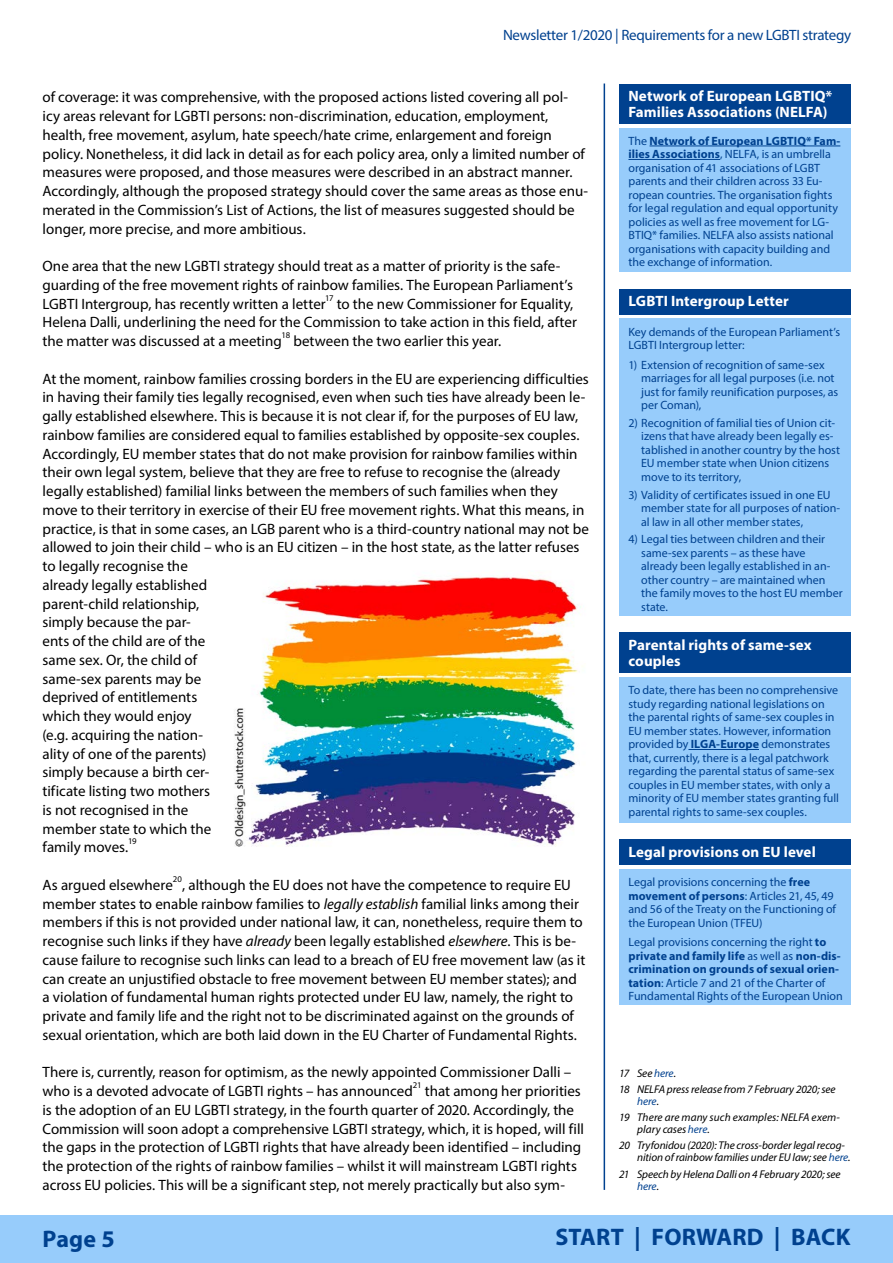
<style>
.page{position:relative;width:893px;height:1263px;background:#fff}
.page>*{position:absolute;margin:0;border:0;box-sizing:border-box;transform-origin:0 0}
.t1{font:700 24px "Myriad Pro";letter-spacing:.01em;color:#00418f}
.t2{font:15px/18.8px "Myriad Pro";color:#000}
.t3{font:700 15px/16px "Myriad Pro";letter-spacing:.005em;color:#fff}
.t4{font:15px "Myriad Pro";letter-spacing:-.02em;color:#00418f}
.t5{font:12px/13.5px "Myriad Pro";letter-spacing:-.005em;color:#00418f}
.t6{font:italic 11.25px/12px "Myriad Pro";letter-spacing:-.005em;color:#000}
.t7{font:italic 11.25px "Myriad Pro";color:#00418f}
.t8{font:8.7px "Myriad Pro";color:#000}
.s1{font-weight:700}
.s2{font-style:italic}
.s3{color:#00418f}
.s4{color:#000}
</style>
<div class="page">
<hr style="left:604px;top:84px;width:1px;height:1106px;background:#00418f">
<div style="left:0;top:1215px;width:893px;height:48px;background:#97ccfb"></div>
<div style="left:619px;top:128px;width:231px;height:144px;background:#97ccfb"></div>
<hr style="left:649px;top:146px;width:191px;height:1px;background:#00418f">
<hr style="left:628px;top:159px;width:92px;height:1px;background:#00418f">
<div style="left:619px;top:84px;width:231px;height:39px;background:#00418f"></div>
<div style="left:619px;top:677px;width:231px;height:145px;background:#97ccfb"></div>
<hr style="left:688px;top:749px;width:71px;height:1px;background:#00418f">
<div style="left:619px;top:632px;width:231px;height:41px;background:#00418f"></div>
<div style="left:619px;top:319px;width:231px;height:297px;background:#97ccfb"></div>
<div style="left:619px;top:289px;width:231px;height:25px;background:#00418f"></div>
<div style="left:619px;top:869px;width:231px;height:135px;background:#97ccfb"></div>
<div style="left:619px;top:839px;width:231px;height:26px;background:#00418f"></div>
<img style="left:234px;top:577px;width:349px;height:270px">
<p class="t4" style="left:503px;top:26px;width:350px">Newsletter 1/2020 | Requirements for a new LGBTI strategy</p>
<p class="t3" style="left:628px;top:88px;width:205px">Network of European LGBTIQ*<br>Families Associations (NELFA)</p>
<p class="t2" style="left:43px;top:88px;width:547px">of coverage: it was comprehensive, with the proposed actions listed covering all pol&shy;icy areas relevant for LGBTI persons: non-discrimination, education, employment, health, free movement, asylum, hate speech/hate crime, enlargement and foreign policy. Nonetheless, it did lack in detail as for each policy area, only a limited number of measures were proposed, and those measures were described in an abstract manner.<br>Accordingly, although the proposed strategy should cover the same areas as those enu&shy;merated in the Commission’s List of Actions, the list of measures suggested should be longer, more precise, and more ambitious.</p>
<p class="t2" style="left:43px;top:256px;width:532px">One area that the new LGBTI strategy should treat as a matter of priority is the safe&shy;guarding of the free movement rights of rainbow families. The European Parliament’s<br>LGBTI Intergroup, has recently written a letter</p>
<p class="t5" style="left:628px;top:134px;width:213px">The <span class="s1">Network of European LGBTIQ* Fam&shy;ilies Associations</span>, NELFA, is an umbrella organisation of 41 associations of LGBT parents and their children across 33 Eu&shy;ropean countries. The organisation fights for legal regulation and equal opportunity policies as well as free movement for LG-BTIQ* families. NELFA also assists national organisations with capacity building and the exchange of information.</p>
<p class="t8" style="left:325px;top:292px;width:10px">17</p>
<p class="t2" style="left:43px;top:294px;width:536px;text-indent:294px">to the new Commissioner for Equality,<br>Helena Dalli, underlining the need for the Commission to take action in this field, after the matter was discussed at a meeting</p>
<p class="t3" style="left:628px;top:293px;width:162px">LGBTI Intergroup Letter</p>
<p class="t5" style="left:628px;top:325px;width:213px">Key demands of the European Parliament’s<br>LGBTI Intergroup letter:</p>
<p class="t5" style="left:641px;top:358px;width:199px;text-indent:-13px">1) Extension of recognition of same-sex marriages for all legal purposes (i.e. not just for family reunification purposes, as per Coman),</p>
<p class="t5" style="left:641px;top:416px;width:200px;text-indent:-13px">2) Recognition of familial ties of Union cit&shy;izens that have already been legally es&shy;tablished in another country by the host EU member state when Union citizens move to its territory,</p>
<p class="t5" style="left:641px;top:488px;width:200px;text-indent:-13px">3) Validity of certificates issued in one EU member state for all purposes of nation&shy;al law in all other member states,</p>
<p class="t5" style="left:641px;top:532px;width:203px;text-indent:-13px">4) Legal ties between children and their same-sex parents – as these have already been legally established in an&shy;other country – are maintained when the family moves to the host EU member state.</p>
<p class="t8" style="left:282px;top:330px;width:10px">18</p>
<p class="t2" style="left:293px;top:331px;width:209px">between the two earlier this year.</p>
<p class="t2" style="left:43px;top:369px;width:548px">At the moment, rainbow families crossing borders in the EU are experiencing difficulties in having their family ties legally recognised, even when such ties have already been le&shy;gally established elsewhere. This is because it is not clear if, for the purposes of EU law, rainbow families are considered equal to families established by opposite-sex couples.<br>Accordingly, EU member states that do not make provision for rainbow families within their own legal system, believe that they are free to refuse to recognise the (already legally established) familial links between the members of such families when they move to their territory in exercise of their EU free movement rights. What this means, in practice, is that in some cases, an LGB parent who is a third-country national may not be allowed to join their child – who is an EU citizen – in the host state, as the latter refuses to legally recognise the<br>already legally established<br>parent-child relationship,<br>simply because the par-<br>ents of the child are of the<br>same sex. Or, the child of<br>same-sex parents may be<br>deprived of entitlements<br>which they would enjoy<br>(e.g. acquiring the nation-<br>ality of one of the parents)<br>simply because a birth cer-<br>tificate listing two mothers<br>is not recognised in the<br>member state to which the<br>family moves.</p>
<p class="t3" style="left:628px;top:636px;width:185px">Parental rights of same-sex couples</p>
<p class="t5" style="left:628px;top:683px;width:212px">To date, there has been no comprehensive study regarding national legislations on the parental rights of same-sex couples in EU member states. However, information provided by <span class="s1">ILGA-Europe</span> demonstrates that, currently, there is a legal patchwork regarding the parental status of same-sex couples in EU member states, with only a minority of EU member states granting full parental rights to same-sex couples.</p>
<p class="t8" style="left:128px;top:836px;width:10px">19</p>
<p class="t2" style="left:43px;top:875px;width:132px">As argued elsewhere</p>
<p class="t3" style="left:628px;top:843px;width:189px">Legal provisions on EU level</p>
<p class="t8" style="left:173px;top:873px;width:11px">20</p>
<p class="t2" style="left:43px;top:875px;width:544px;text-indent:140px">, although the EU does not have the competence to require EU member states to enable rainbow families to <span class="s2">legally establish</span> familial links among their members if this is not provided under national law, it can, nonetheless, require them to recognise such links if they have <span class="s2">already</span> been legally established <span class="s2">elsewhere</span>. This is be&shy;cause failure to recognise such links can lead to a breach of EU free movement law (as it can create an unjustified obstacle to free movement between EU member states); and a violation of fundamental human rights protected under EU law, namely, the right to private and family life and the right not to be discriminated against on the grounds of sexual orientation, which are both laid down in the EU Charter of Fundamental Rights.</p>
<p class="t2" style="left:43px;top:1063px;width:530px">There is, currently, reason for optimism, as the newly appointed Commissioner Dalli – who is a devoted advocate of LGBTI rights – has announced</p>
<p class="t5" style="left:628px;top:875px;width:209px">Legal provisions concerning the <span class="s1">free movement of persons</span>: Articles 21, 45, 49 and 56 of the Treaty on the Functioning of the European Union (TFEU)</p>
<p class="t5" style="left:628px;top:935px;width:216px">Legal provisions concerning the right <span class="s1">to private and family life</span> as well as <span class="s1">non-dis&shy;crimination on grounds of sexual orien&shy;tation</span>: Article 7 and 21 of the Charter of Fundamental Rights of the European Union</p>
<p class="t6" style="left:619px;top:1064px;width:218px;line-height:16.2px">17 See <span class="s3">here</span>.<br>18 NELFA press release from 7 February 2020; see</p>
<p class="t7" style="left:637px;top:1094px;width:23px">here<span class="s4">.</span></p>
<p class="t6" style="left:637px;top:1111px;width:204px;text-indent:-18px">19 There are many such examples: NELFA exem‑ plary cases <span class="s3">here</span>.</p>
<p class="t6" style="left:637px;top:1139px;width:215px;text-indent:-18px">20 Tryfonidou (2020): The cross-border legal recog‑ nition of rainbow families under EU law; see <span class="s3">here</span>.</p>
<p class="t6" style="left:637px;top:1168px;width:205px;text-indent:-18px">21 Speech by Helena Dalli on 4 February 2020; see <span class="s3">here</span>.</p>
<p class="t8" style="left:413px;top:1080px;width:10px">21</p>
<p class="t2" style="left:43px;top:1081px;width:543px;text-indent:382px">that among her priorities is the adoption of an EU LGBTI strategy, in the fourth quarter of 2020. Accordingly, the Commission will soon adopt a comprehensive LGBTI strategy, which, it is hoped, will fill the gaps in the protection of LGBTI rights that have already been identified – including the protection of the rights of rainbow families – whilst it will mainstream LGBTI rights across EU policies. This will be a significant step, not merely practically but also sym-</p>
<p class="t1" style="left:555px;top:1222px;width:297px">START | FORWARD | BACK</p>
<h1 class="t1" style="left:43px;top:1223px;width:74px">Page 5</h1>
</div>
